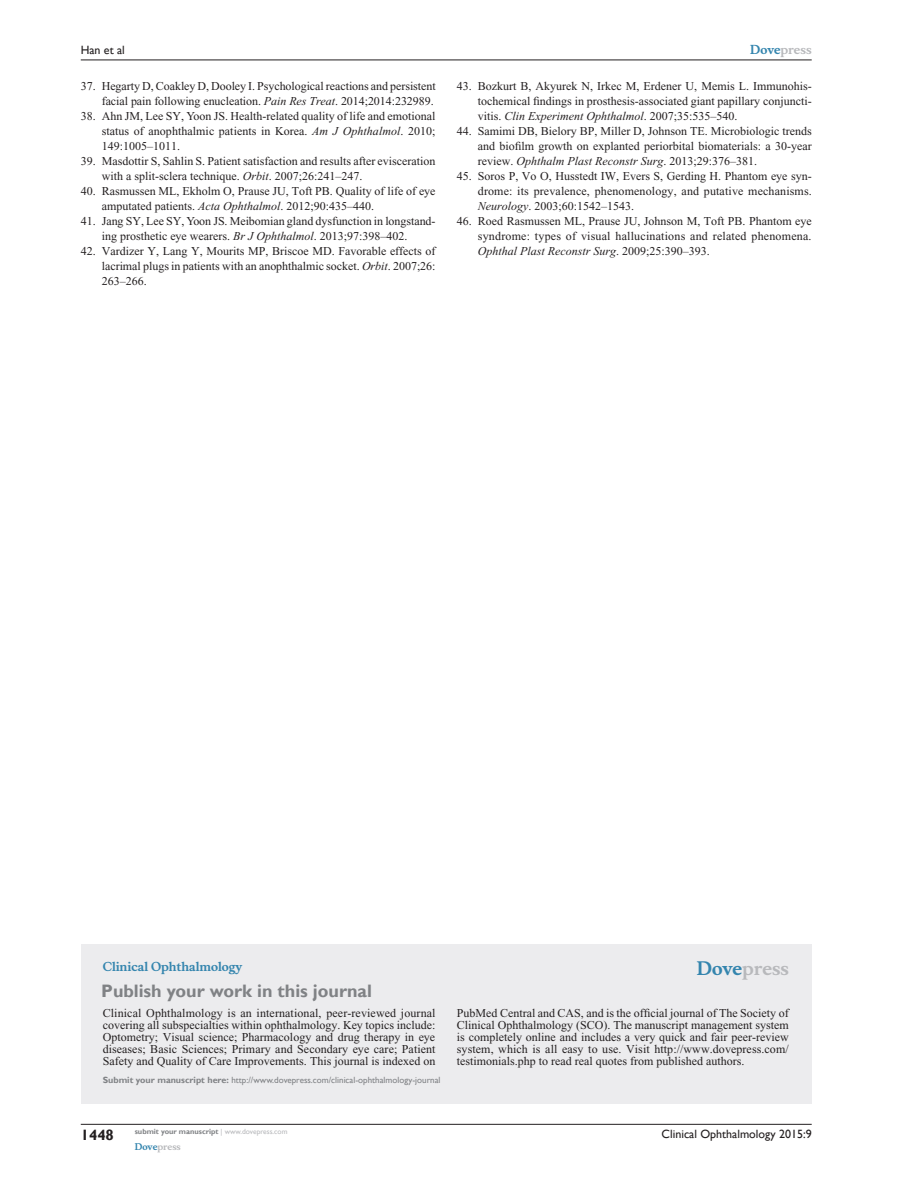
<style>
.page{position:relative;width:918px;height:1188px;background:#fff}
.page>*{position:absolute;margin:0;border:0;box-sizing:border-box;transform-origin:0 0}
.PromBx-H1{font:700 18px "Gill Sans";color:#808285}
.PromBx-Brand{font:700 18px "Musee";color:#b8b9bc}
.t1{font:700 15px "Gill Sans";color:#231f20}
.RefNL2{font:12px/15px "Times New Roman";color:#231f20;text-align:justify}
.PromBx-Tx{font:12px/12px "Times New Roman";color:#231f20;text-align:justify}
.t2{font:12px "Gill Sans";color:#231f20}
.PromBx-JrnlName{font:700 12px "Musee";color:#3485ae}
.t3{font:700 12px "Musee";color:#b8b9bc}
.PromBx-SubmitMssWebA{font:9px "Gill Sans";color:#808285}
.t4{font:700 9px "Musee";color:#b8b9bc}
.t5{font:700 7.5px "Gill Sans";color:#808285}
.s1{font-style:italic}
.s2{color:#3485ae}
.s3{font-weight:700}
.s4{font-weight:400;color:#b8b9bc}
</style>
<div class="page">
<div style="left:81px;top:944px;width:731px;height:159px;background:#ececee"></div>
<hr style="left:81px;top:1124px;width:731px;height:1px;background:#231f20">
<hr style="left:81px;top:60px;width:731px;height:1px;background:#231f20">
<p class="t2" style="left:81px;top:43px;width:46px">Han et al</p>
<p class="RefNL2" style="left:81px;top:79px;width:356px;text-align:right">37. Hegarty D, Coakley D, Dooley I. Psychological reactions and persistent facial pain following enucleation. <span class="s1">Pain Res Treat</span>. 2014;2014:232989.</p>
<p class="RefNL2" style="left:102px;top:109px;width:335px;text-indent:-21px">38. Ahn JM, Lee SY, Yoon JS. Health-related quality of life and emotional status of anophthalmic patients in Korea. <span class="s1">Am J Ophthalmol</span>. 2010; 149:1005–1011.</p>
<p class="RefNL2" style="left:102px;top:154px;width:335px;text-indent:-21px">39. Masdottir S, Sahlin S. Patient satisfaction and results after evisceration with a split-sclera technique. <span class="s1">Orbit</span>. 2007;26:241–247.</p>
<p class="RefNL2" style="left:102px;top:184px;width:335px;text-indent:-21px">40. Rasmussen ML, Ekholm O, Prause JU, Toft PB. Quality of life of eye amputated patients. <span class="s1">Acta Ophthalmol</span>. 2012;90:435–440.</p>
<p class="RefNL2" style="left:81px;top:214px;width:356px;text-align:center">41. Jang SY, Lee SY, Yoon JS. Meibomian gland dysfunction in longstand&shy;ing prosthetic eye wearers. <span class="s1">Br J Ophthalmol</span>. 2013;97:398–402.</p>
<p class="RefNL2" style="left:102px;top:244px;width:335px;text-indent:-21px">42. Vardizer Y, Lang Y, Mourits MP, Briscoe MD. Favorable effects of lacrimal plugs in patients with an anophthalmic socket. <span class="s1">Orbit</span>. 2007;26:<br>263–266.</p>
<p class="t3" style="left:750px;top:43px;width:63px"><span class="s2">Dove</span>press</p>
<p class="RefNL2" style="left:478px;top:79px;width:335px;text-indent:-21px">43. Bozkurt B, Akyurek N, Irkec M, Erdener U, Memis L. Immunohis&shy;tochemical findings in prosthesis-associated giant papillary conjuncti&shy;vitis. <span class="s1">Clin Experiment Ophthalmol</span>. 2007;35:535–540.</p>
<p class="RefNL2" style="left:478px;top:124px;width:335px;text-indent:-21px">44. Samimi DB, Bielory BP, Miller D, Johnson TE. Microbiologic trends and biofilm growth on explanted periorbital biomaterials: a 30-year review. <span class="s1">Ophthalm Plast Reconstr Surg</span>. 2013;29:376–381.</p>
<p class="RefNL2" style="left:478px;top:169px;width:336px;text-indent:-21px">45. Soros P, Vo O, Husstedt IW, Evers S, Gerding H. Phantom eye syn&shy;drome: its prevalence, phenomenology, and putative mechanisms.<br><span class="s1">Neurology</span>. 2003;60:1542–1543.</p>
<p class="RefNL2" style="left:478px;top:214px;width:335px;text-indent:-21px">46. Roed Rasmussen ML, Prause JU, Johnson M, Toft PB. Phantom eye syndrome: types of visual hallucinations and related phenomena.<br><span class="s1">Ophthal Plast Reconstr Surg</span>. 2009;25:390–393.</p>
<p class="PromBx-JrnlName" style="left:103px;top:959px;width:141px">Clinical Ophthalmology</p>
<p class="PromBx-H1" style="left:101px;top:980px;width:272px">Publish your work in this journal</p>
<p class="PromBx-Brand" style="left:697px;top:958px;width:94px"><span class="s2">Dove</span>press</p>
<p class="PromBx-Tx" style="left:103px;top:1007px;width:334px">Clinical Ophthalmology is an international, peer-reviewed journal covering all subspecialties within ophthalmology. Key topics include:<br>Optometry; Visual science; Pharmacology and drug therapy in eye diseases; Basic Sciences; Primary and Secondary eye care; Patient Safety and Quality of Care Improvements. This journal is indexed on</p>
<p class="PromBx-Tx" style="left:457px;top:1007px;width:333px">PubMed Central and CAS, and is the official journal of The Society of Clinical Ophthalmology (SCO). The manuscript management system is completely online and includes a very quick and fair peer-review system, which is all easy to use. Visit http://www.dovepress.com/ testimonials.php to read real quotes from published authors.</p>
<p class="PromBx-SubmitMssWebA" style="left:103px;top:1075px;width:339px"><span class="s3">Submit your manuscript here:</span> http://www.dovepress.com/clinical-ophthalmology-journal</p>
<p class="t1" style="left:81px;top:1126px;width:35px">1448</p>
<p class="t5" style="left:135px;top:1127px;width:154px">submit your manuscript <span class="s4">| www.dovepress.com</span></p>
<p class="t4" style="left:135px;top:1141px;width:48px"><span class="s2">Dove</span>press</p>
<p class="t2" style="left:662px;top:1127px;width:152px">Clinical Ophthalmology 2015:9</p>
</div>
